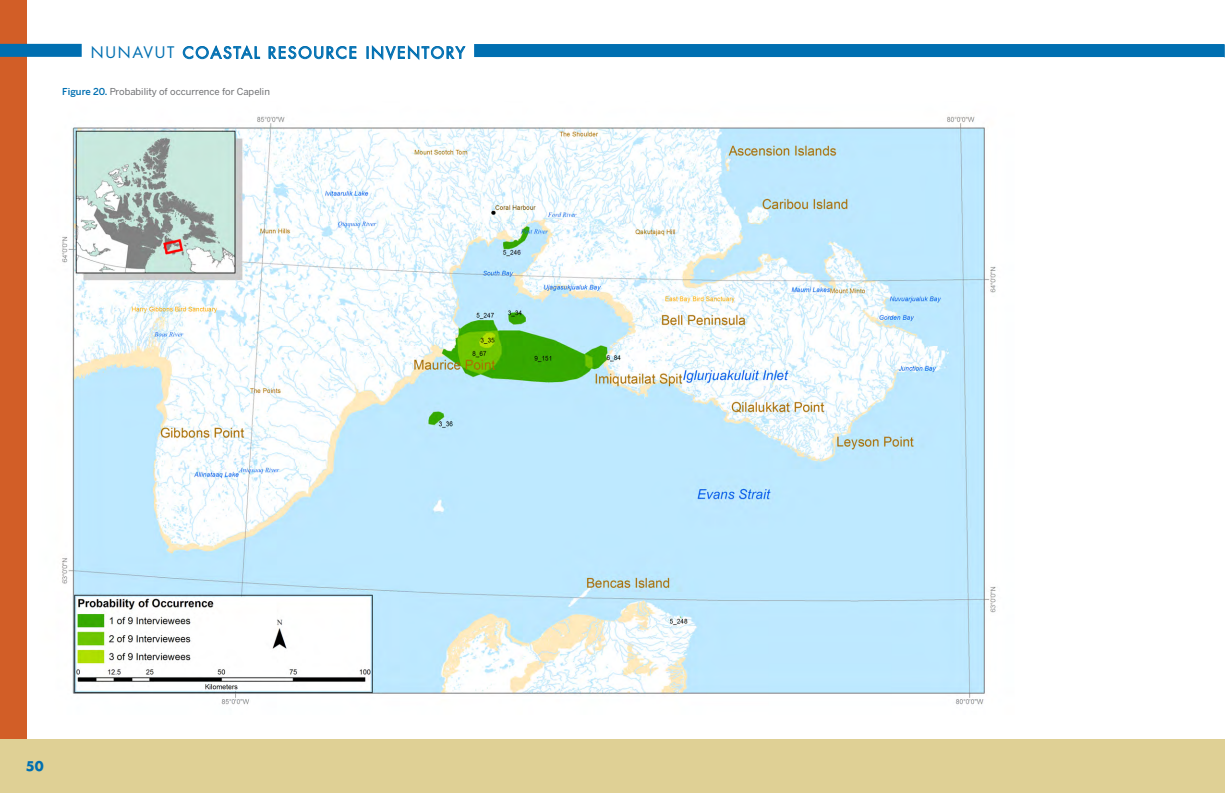
<style>
.page{position:relative;width:1225px;height:793px;background:#fff}
.page>*{position:absolute;margin:0;border:0;box-sizing:border-box;transform-origin:0 0}
.t1{font:15.5px "Futura";letter-spacing:.11em;color:#006fb1}
.t2{font:700 13px "Futura";color:#006fb1}
.Figure_Table{font:9.5px "Benton Sans";color:#6c6d70}
.s1{font-weight:500;color:#006fb1}
</style>
<div class="page">
<div style="left:0;top:0;width:26px;height:792px;background:#d25e27"></div>
<hr style="left:1223px;top:739px;width:1px;height:53px;background:#dfd095">
<div style="left:0;top:739px;width:1223px;height:53px;background:#dfd095"></div>
<div style="left:474px;top:44px;width:749px;height:13px;background:#006fb1"></div>
<div style="left:0;top:44px;width:82px;height:13px;background:#006fb1"></div>
<svg style="left:1223px;top:44px;width:1px;height:13px"></svg>
<svg style="left:182px;top:45px;width:78px;height:14px"></svg>
<svg style="left:268px;top:46px;width:89px;height:13px"></svg>
<svg style="left:366px;top:45px;width:100px;height:16px"></svg>
<img style="left:62px;top:116px;width:934px;height:589px">
<h1 class="t1" style="left:91px;top:42px;width:375px">NUNAVUT COASTAL RESOURCE INVENTORY</h1>
<p class="Figure_Table" style="left:62px;top:85px;width:209px"><span class="s1">Figure 20.</span> Probability of occurrence for Capelin</p>
<h2 class="t2" style="left:26px;top:756px;width:19px">50</h2>
</div>
